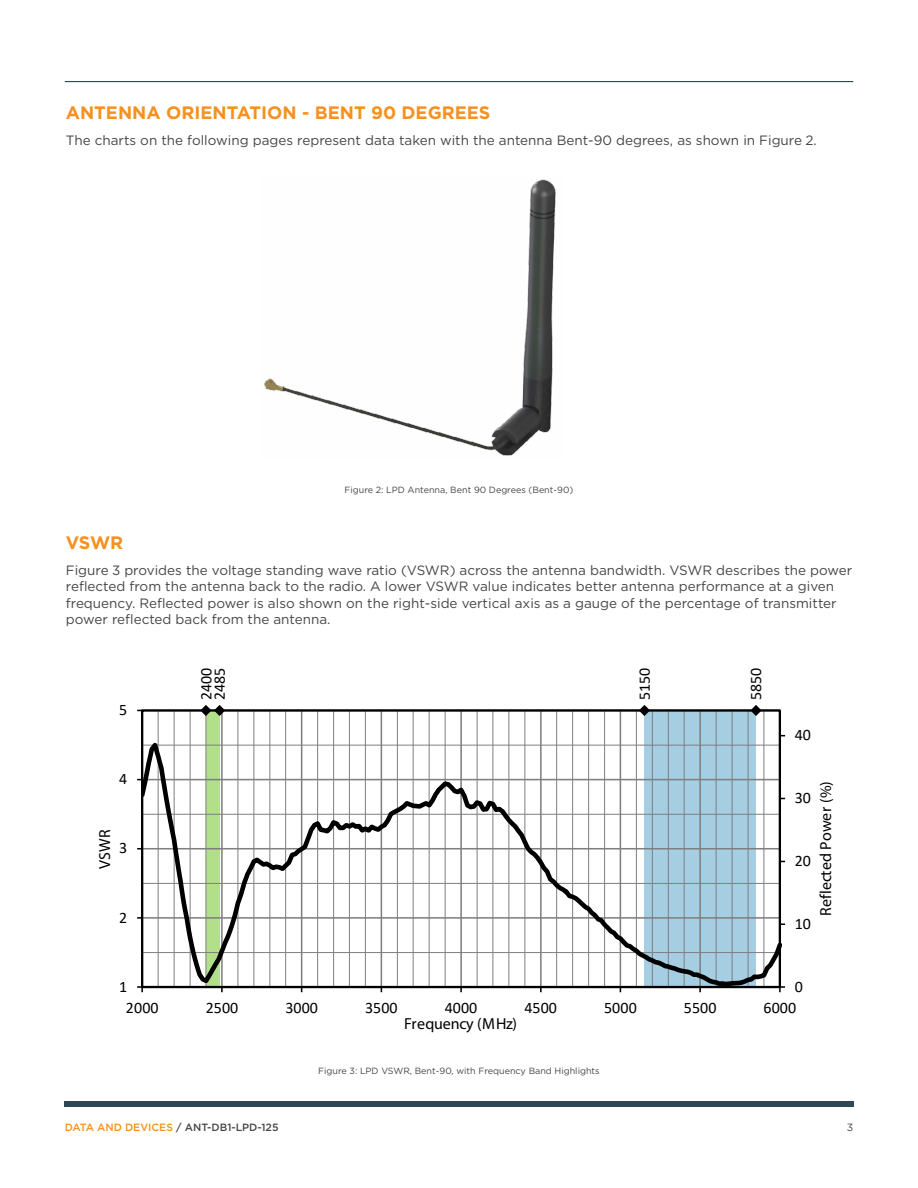
<style>
.page{position:relative;width:918px;height:1188px;background:#fff}
.page>*{position:absolute;margin:0;border:0;box-sizing:border-box;transform-origin:0 0}
.t1{font:700 18px "Gotham";color:#f7901e}
.t2{font:16.05px/13.5px "Calibri";color:#000}
.t3{font:16.05px "Myriad Pro";letter-spacing:.005em;color:#000}
.t4{font:13.5px/16.2px "Gotham";color:#464547}
.t5{font:500 10.5px "Gotham";color:#464547}
.t6{font:10.5px "Gotham";color:#464547}
.t7{font:9px "Gotham";color:#464547}
.s1{color:#f7901e}
</style>
<div class="page">
<hr style="left:65px;top:81px;width:788px;height:1px;background:#2e4857">
<div style="left:64px;top:1101px;width:789px;height:6px;background:#2e4857"></div>
<img style="left:264px;top:179px;width:292px;height:277px">
<div style="left:206px;top:710px;width:14px;height:277px;background:#b2df8a"></div>
<div style="left:644px;top:710px;width:112px;height:277px;background:#a5cee2"></div>
<hr style="left:142px;top:883px;width:638px;height:1px;background:#7f7f7f">
<hr style="left:142px;top:814px;width:638px;height:1px;background:#7f7f7f">
<hr style="left:142px;top:745px;width:638px;height:1px;background:#7f7f7f">
<hr style="left:142px;top:848px;width:638px;height:2px;background:#7f7f7f">
<hr style="left:142px;top:779px;width:638px;height:1px;background:#7f7f7f">
<hr style="left:158px;top:710px;width:1px;height:277px;background:#7f7f7f">
<hr style="left:174px;top:710px;width:1px;height:277px;background:#7f7f7f">
<hr style="left:190px;top:710px;width:1px;height:277px;background:#7f7f7f">
<hr style="left:206px;top:710px;width:1px;height:277px;background:#7f7f7f">
<hr style="left:238px;top:710px;width:1px;height:277px;background:#7f7f7f">
<hr style="left:253px;top:710px;width:1px;height:277px;background:#7f7f7f">
<hr style="left:269px;top:710px;width:1px;height:277px;background:#7f7f7f">
<hr style="left:285px;top:710px;width:1px;height:277px;background:#7f7f7f">
<hr style="left:317px;top:710px;width:1px;height:277px;background:#7f7f7f">
<hr style="left:333px;top:710px;width:1px;height:277px;background:#7f7f7f">
<hr style="left:349px;top:710px;width:1px;height:277px;background:#7f7f7f">
<hr style="left:365px;top:710px;width:1px;height:277px;background:#7f7f7f">
<hr style="left:397px;top:710px;width:1px;height:277px;background:#7f7f7f">
<hr style="left:413px;top:710px;width:1px;height:277px;background:#7f7f7f">
<hr style="left:429px;top:710px;width:1px;height:277px;background:#7f7f7f">
<hr style="left:445px;top:710px;width:1px;height:277px;background:#7f7f7f">
<hr style="left:477px;top:710px;width:1px;height:277px;background:#7f7f7f">
<hr style="left:493px;top:710px;width:1px;height:277px;background:#7f7f7f">
<hr style="left:508px;top:710px;width:1px;height:277px;background:#7f7f7f">
<hr style="left:524px;top:710px;width:1px;height:277px;background:#7f7f7f">
<hr style="left:556px;top:710px;width:1px;height:277px;background:#7f7f7f">
<hr style="left:572px;top:710px;width:1px;height:277px;background:#7f7f7f">
<hr style="left:588px;top:710px;width:1px;height:277px;background:#7f7f7f">
<hr style="left:604px;top:710px;width:1px;height:277px;background:#7f7f7f">
<hr style="left:636px;top:710px;width:1px;height:277px;background:#7f7f7f">
<hr style="left:652px;top:710px;width:1px;height:277px;background:#7f7f7f">
<hr style="left:668px;top:710px;width:1px;height:277px;background:#7f7f7f">
<hr style="left:684px;top:710px;width:1px;height:277px;background:#7f7f7f">
<hr style="left:716px;top:710px;width:1px;height:277px;background:#7f7f7f">
<hr style="left:732px;top:710px;width:1px;height:277px;background:#7f7f7f">
<hr style="left:748px;top:710px;width:1px;height:277px;background:#7f7f7f">
<hr style="left:764px;top:710px;width:1px;height:277px;background:#7f7f7f">
<hr style="left:221px;top:710px;width:2px;height:277px;background:#7f7f7f">
<hr style="left:301px;top:710px;width:1px;height:277px;background:#7f7f7f">
<hr style="left:381px;top:710px;width:1px;height:277px;background:#7f7f7f">
<hr style="left:460px;top:710px;width:2px;height:277px;background:#7f7f7f">
<hr style="left:540px;top:710px;width:2px;height:277px;background:#7f7f7f">
<hr style="left:620px;top:710px;width:1px;height:277px;background:#7f7f7f">
<hr style="left:699px;top:710px;width:2px;height:277px;background:#7f7f7f">
<hr style="left:779px;top:710px;width:2px;height:277px;background:#000">
<hr style="left:141px;top:710px;width:2px;height:277px;background:#000">
<hr style="left:142px;top:986px;width:638px;height:2px;background:#000">
<svg style="left:137px;top:986px;width:6px;height:6px"></svg>
<svg style="left:142px;top:739px;width:431px;height:248px"></svg>
<svg style="left:559px;top:885px;width:226px;height:107px"></svg>
<svg style="left:200px;top:705px;width:25px;height:11px"></svg>
<svg style="left:639px;top:705px;width:11px;height:11px"></svg>
<svg style="left:750px;top:705px;width:12px;height:11px"></svg>
<h1 class="t1" style="left:66px;top:101px;width:426px">ANTENNA ORIENTATION - BENT 90 DEGREES</h1>
<p class="t4" style="left:66px;top:132px;width:752px">The charts on the following pages represent data taken with the antenna Bent-90 degrees, as shown in Figure 2.</p>
<p class="t7" style="left:345px;top:484px;width:230px">Figure 2: LPD Antenna, Bent 90 Degrees (Bent-90)</p>
<h1 class="t1" style="left:66px;top:531px;width:59px">VSWR</h1>
<p class="t4" style="left:66px;top:562px;width:788px">Figure 3 provides the voltage standing wave ratio (VSWR) across the antenna bandwidth. VSWR describes the power reflected from the antenna back to the radio. A lower VSWR value indicates better antenna performance at a given frequency. Reflected power is also shown on the right-side vertical axis as a gauge of the percentage of transmitter power reflected back from the antenna.</p>
<p class="t2" style="left:119px;top:703px;width:10px">5</p>
<p class="t2" style="left:119px;top:772px;width:10px">4</p>
<p class="t3" style="left:95px;top:869px;width:41px;rotate:-90deg">VSWR</p>
<p class="t2" style="left:119px;top:841px;width:10px">3</p>
<p class="t2" style="left:119px;top:910px;width:10px">2</p>
<p class="t2" style="left:199px;top:700px;width:34px;rotate:-90deg">2400<br>2485</p>
<p class="t2" style="left:637px;top:700px;width:34px;rotate:-90deg">5150</p>
<p class="t2" style="left:749px;top:700px;width:34px;rotate:-90deg">5850</p>
<p class="t2" style="left:795px;top:728px;width:18px">40</p>
<p class="t2" style="left:795px;top:791px;width:18px">30</p>
<p class="t2" style="left:795px;top:853px;width:18px">20</p>
<p class="t2" style="left:795px;top:916px;width:18px">10</p>
<p class="t3" style="left:816px;top:916px;width:136px;rotate:-90deg">Reflected Power (%)</p>
<p class="t2" style="left:119px;top:979px;width:10px">1</p>
<p class="t2" style="left:795px;top:979px;width:10px">0</p>
<p class="t2" style="left:126px;top:1000px;width:34px">2000</p>
<p class="t2" style="left:206px;top:1000px;width:34px">2500</p>
<p class="t2" style="left:285px;top:1000px;width:34px">3000</p>
<p class="t2" style="left:365px;top:1000px;width:34px">3500</p>
<p class="t2" style="left:445px;top:1000px;width:34px">4000</p>
<p class="t2" style="left:525px;top:1000px;width:34px">4500</p>
<p class="t2" style="left:604px;top:1000px;width:34px">5000</p>
<p class="t2" style="left:684px;top:1000px;width:34px">5500</p>
<p class="t2" style="left:764px;top:1000px;width:34px">6000</p>
<p class="t3" style="left:404px;top:1014px;width:114px">Frequency (MHz)</p>
<p class="t5" style="left:65px;top:1120px;width:215px"><span class="s1">DATA AND DEVICES</span> / ANT-DB1-LPD-125</p>
<p class="t7" style="left:318px;top:1065px;width:283px">Figure 3: LPD VSWR, Bent-90, with Frequency Band Highlights</p>
<p class="t6" style="left:847px;top:1121px;width:8px">3</p>
</div>
